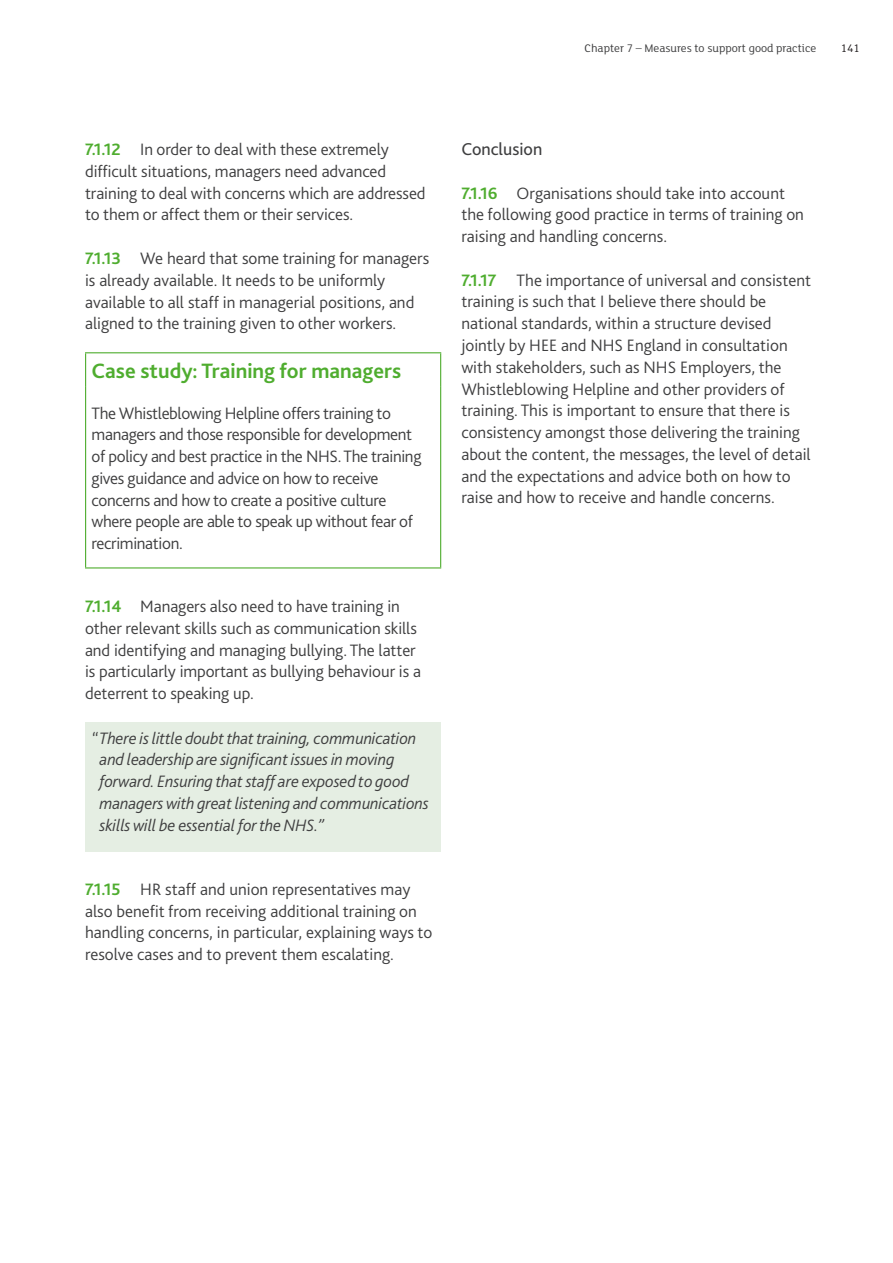
<style>
.page{position:relative;width:893px;height:1263px;background:#fff}
.page>*{position:absolute;margin:0;border:0;box-sizing:border-box;transform-origin:0 0}
.t1{font:700 21.75px "Bliss 2";color:#4fad2f}
.t2{font:18px "Bliss 2";color:#3e3e3f}
.t3{font:300 17.25px/21.8px "Bliss 2";color:#3e3e3f}
.t4{font:300 17.25px/21.8px "Bliss 2";letter-spacing:-.02em;color:#3e3e3f}
.t5{font:italic 300 17.25px/21.8px "Bliss 2";letter-spacing:-.01em;color:#3e3e3f}
.t6{font:12px "FS Lola";color:#3e3e3f}
.t7{font:12px "FS Lola";color:#231f20}
.s1{font-weight:700;color:#4fad2f}
</style>
<div class="page">
<div style="left:85px;top:722px;width:355px;height:129px;background:#e5eee3"></div>
<hr style="left:85px;top:352px;width:356px;height:1px;background:#4fad2f">
<hr style="left:85px;top:353px;width:1px;height:34px;background:#4fad2f">
<hr style="left:440px;top:353px;width:1px;height:34px;background:#4fad2f">
<hr style="left:85px;top:387px;width:1px;height:180px;background:#4fad2f">
<hr style="left:440px;top:387px;width:1px;height:180px;background:#4fad2f">
<hr style="left:85px;top:567px;width:356px;height:1px;background:#4fad2f">
<p class="t6" style="left:585px;top:40px;width:233px">Chapter 7 – Measures to support good practice</p>
<p class="t7" style="left:841px;top:40px;width:20px">141</p>
<p class="t3" style="left:85px;top:138px;width:342px"><span class="s1">7.1.12</span> In order to deal with these extremely difficult situations, managers need advanced training to deal with concerns which are addressed to them or affect them or their services.</p>
<p class="t3" style="left:85px;top:247px;width:346px"><span class="s1">7.1.13</span> We heard that some training for managers is already available. It needs to be uniformly available to all staff in managerial positions, and aligned to the training given to other workers.</p>
<h3 class="t1" style="left:92px;top:358px;width:311px">Case study: Training for managers</h3>
<p class="t4" style="left:92px;top:402px;width:331px">The Whistleblowing Helpline offers training to managers and those responsible for development of policy and best practice in the NHS. The training gives guidance and advice on how to receive concerns and how to create a positive culture where people are able to speak up without fear of recrimination.</p>
<p class="t3" style="left:85px;top:595px;width:337px"><span class="s1">7.1.14</span> Managers also need to have training in other relevant skills such as communication skills and identifying and managing bullying. The latter is particularly important as bullying behaviour is a deterrent to speaking up.</p>
<p class="t5" style="left:100px;top:726px;width:331px;text-indent:-9px">“ There is little doubt that training, communication and leadership are significant issues in moving forward. Ensuring that staff are exposed to good managers with great listening and communications skills will be essential for the NHS.”</p>
<p class="t3" style="left:85px;top:878px;width:349px"><span class="s1">7.1.15</span> HR staff and union representatives may also benefit from receiving additional training on handling concerns, in particular, explaining ways to resolve cases and to prevent them escalating.</p>
<p class="t2" style="left:461px;top:138px;width:82px">Conclusion</p>
<p class="t3" style="left:461px;top:182px;width:344px"><span class="s1">7.1.16</span> Organisations should take into account the following good practice in terms of training on raising and handling concerns.</p>
<p class="t3" style="left:461px;top:269px;width:351px"><span class="s1">7.1.17</span> The importance of universal and consistent training is such that I believe there should be national standards, within a structure devised jointly by HEE and NHS England in consultation with stakeholders, such as NHS Employers, the Whistleblowing Helpline and other providers of training. This is important to ensure that there is consistency amongst those delivering the training about the content, the messages, the level of detail and the expectations and advice both on how to raise and how to receive and handle concerns.</p>
</div>
